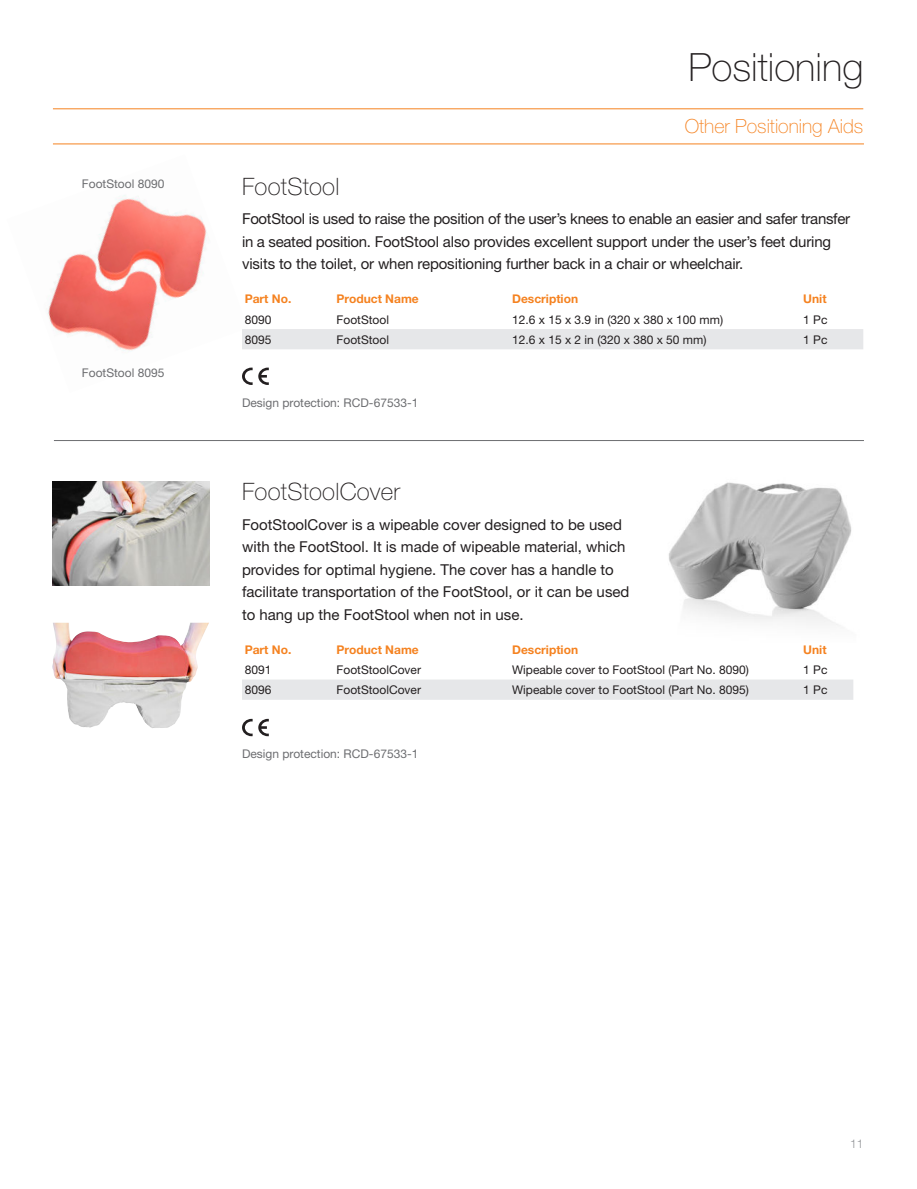
<style>
.page{position:relative;width:917px;height:1189px;background:#fff}
.page>*{position:absolute;margin:0;border:0;box-sizing:border-box;transform-origin:0 0}
.t1{font:100 39px "Helvetica Neue";color:#231f20}
.t2{font:100 24px "Helvetica Neue";letter-spacing:.01em;color:#231f20}
.t3{font:100 19.5px "Helvetica Neue";color:#f58220}
.t4{font:15px/22.5px "Helvetica Neue";letter-spacing:-.01em;color:#231f20}
.t5{font:12px "Helvetica Neue";color:#231f20}
.t6{font:12px "Helvetica Neue";color:#6d6e71}
.t7{font:700 12px "Helvetica Neue";color:#f58220}
.t8{font:300 12px "Helvetica Neue";color:#939598}
</style>
<div class="page">
<hr style="left:53px;top:144px;width:811px;height:1px;background:#f58220">
<hr style="left:53px;top:108px;width:810px;height:1px;background:#f58220">
<img style="left:46px;top:195px;width:161px;height:156px">
<div style="left:242px;top:329px;width:621px;height:20px;background:#e6e7e9"></div>
<img style="left:52px;top:623px;width:138px;height:105px">
<img style="left:669px;top:482px;width:183px;height:143px">
<img style="left:53px;top:481px;width:156px;height:104px">
<div style="left:242px;top:679px;width:611px;height:21px;background:#e6e7e9"></div>
<svg style="left:242px;top:368px;width:27px;height:17px"></svg>
<svg style="left:242px;top:719px;width:27px;height:17px"></svg>
<hr style="left:54px;top:440px;width:810px;height:1px;background:#6d6e71">
<p class="t6" style="left:82px;top:179px;width:84px">FootStool 8090</p>
<p class="t6" style="left:82px;top:368px;width:84px">FootStool 8095</p>
<h1 class="t1" style="left:688px;top:52px;width:176px">Positioning</h1>
<h3 class="t3" style="left:684px;top:119px;width:180px">Other Positioning Aids</h3>
<h2 class="t2" style="left:242px;top:177px;width:99px">FootStool</h2>
<p class="t4" style="left:242px;top:209px;width:609px">FootStool is used to raise the position of the user’s knees to enable an easier and safer transfer in a seated position. FootStool also provides excellent support under the user’s feet during visits to the toilet, or when repositioning further back in a chair or wheelchair.</p>
<p class="t7" style="left:245px;top:295px;width:48px">Part No.</p>
<p class="t7" style="left:336px;top:295px;width:84px">Product Name</p>
<p class="t7" style="left:512px;top:295px;width:67px">Description</p>
<p class="t7" style="left:803px;top:295px;width:25px">Unit</p>
<p class="t5" style="left:245px;top:315px;width:28px">8090</p>
<p class="t5" style="left:336px;top:315px;width:54px">FootStool</p>
<p class="t5" style="left:512px;top:315px;width:213px">12.6 x 15 x 3.9 in (320 x 380 x 100 mm)</p>
<p class="t5" style="left:803px;top:315px;width:26px">1 Pc</p>
<p class="t5" style="left:245px;top:335px;width:28px">8095</p>
<p class="t5" style="left:336px;top:335px;width:54px">FootStool</p>
<p class="t5" style="left:512px;top:335px;width:196px">12.6 x 15 x 2 in (320 x 380 x 50 mm)</p>
<p class="t5" style="left:803px;top:335px;width:26px">1 Pc</p>
<p class="t6" style="left:242px;top:398px;width:178px">Design protection: RCD-67533-1</p>
<h2 class="t2" style="left:242px;top:483px;width:160px">FootStoolCover</h2>
<p class="t4" style="left:242px;top:514px;width:389px">FootStoolCover is a wipeable cover designed to be used with the FootStool. It is made of wipeable material, which provides for optimal hygiene. The cover has a handle to facilitate transportation of the FootStool, or it can be used to hang up the FootStool when not in use.</p>
<p class="t7" style="left:245px;top:645px;width:48px">Part No.</p>
<p class="t7" style="left:336px;top:645px;width:84px">Product Name</p>
<p class="t7" style="left:512px;top:645px;width:67px">Description</p>
<p class="t7" style="left:803px;top:645px;width:25px">Unit</p>
<p class="t5" style="left:245px;top:665px;width:28px">8091</p>
<p class="t5" style="left:336px;top:665px;width:86px">FootStoolCover</p>
<p class="t5" style="left:512px;top:665px;width:238px">Wipeable cover to FootStool (Part No. 8090)</p>
<p class="t5" style="left:803px;top:665px;width:26px">1 Pc</p>
<p class="t5" style="left:245px;top:686px;width:28px">8096</p>
<p class="t5" style="left:336px;top:686px;width:86px">FootStoolCover</p>
<p class="t5" style="left:512px;top:686px;width:238px">Wipeable cover to FootStool (Part No. 8095)</p>
<p class="t5" style="left:803px;top:686px;width:26px">1 Pc</p>
<p class="t6" style="left:242px;top:749px;width:178px">Design protection: RCD-67533-1</p>
<p class="t8" style="left:850px;top:1137px;width:15px">11</p>
</div>
